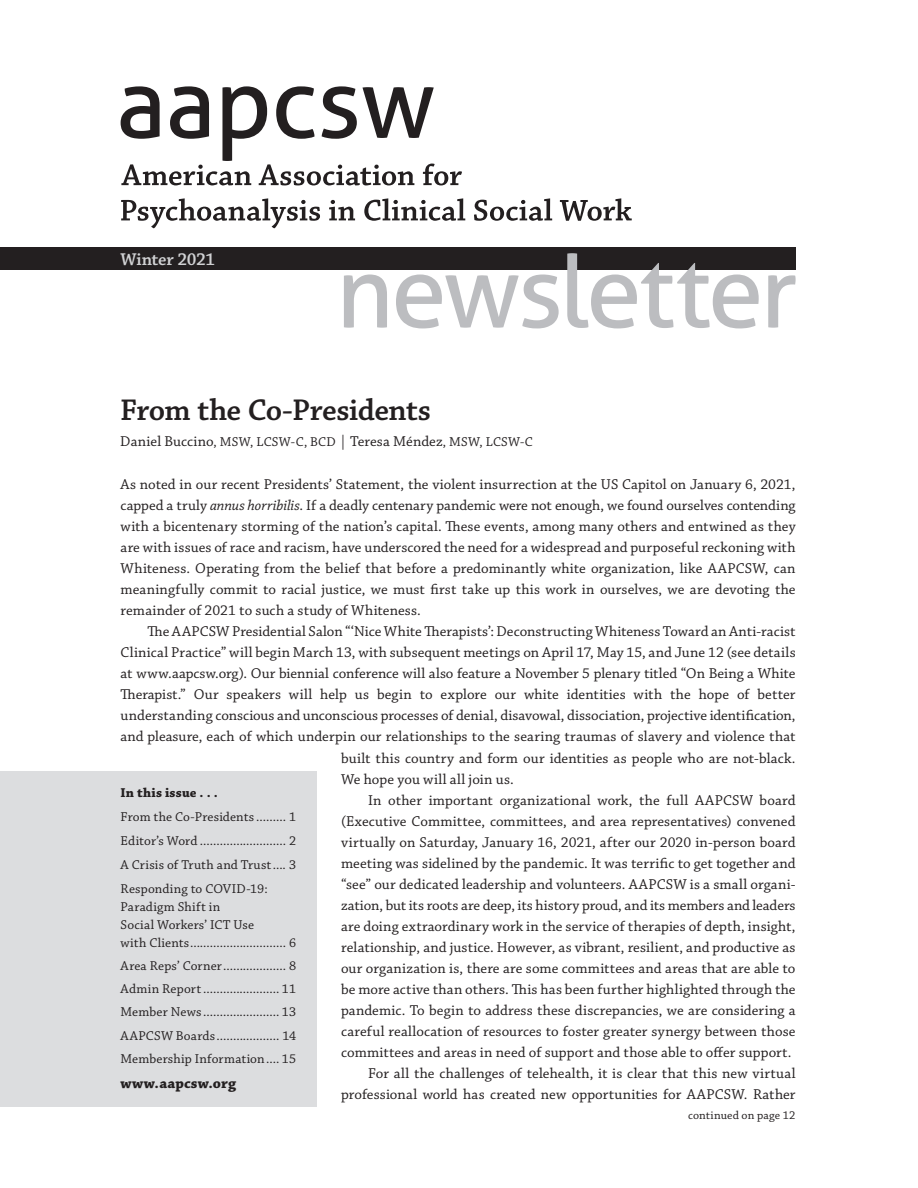
<style>
.page{position:relative;width:918px;height:1188px;background:#fff}
.page>*{position:absolute;margin:0;border:0;box-sizing:border-box;transform-origin:0 0}
.t1{font:600 31.5px "Chaparral Pro";letter-spacing:-.02em;color:#231f20}
.t2{font:600 18px "Chaparral Pro";letter-spacing:-.015em;color:#d1d2d4}
.t3{font:15px/21px "Chaparral Pro";letter-spacing:.005em;color:#231f20;text-align:justify}
.t4{font:700 15px "Chaparral Pro";letter-spacing:.01em;color:#231f20}
.t5{font:13.5px/23.2px "Chaparral Pro";letter-spacing:.01em;color:#231f20;text-align:justify}
.t6{font:700 13.5px "Chaparral Pro";letter-spacing:.015em;color:#231f20}
.t7{font:12px "Chaparral Pro";letter-spacing:.01em;color:#231f20}
.s1{font-size:13.5px}
.s2{font-style:italic}
</style>
<div class="page">
<svg style="left:121px;top:86px;width:341px;height:99px"></svg>
<svg style="left:121px;top:198px;width:511px;height:30px"></svg>
<div style="left:0;top:247px;width:796px;height:23px;background:#231f20"></div>
<div style="left:0;top:772px;width:316px;height:335px;background:#dcdddf"></div>
<svg style="left:344px;top:253px;width:452px;height:75px"></svg>
<p class="t2" style="left:121px;top:249px;width:96px">Winter 2021</p>
<h1 class="t1" style="left:120px;top:393px;width:312px">From the Co-Presidents</h1>
<p class="t3" style="left:120px;top:431px;width:414px">Daniel Buccino<span class="s1">, MSW, LCSW-C, BCD</span> | Teresa Méndez<span class="s1">, MSW, LCSW-C</span></p>
<p class="t3" style="left:121px;top:475px;width:677px">As noted in our recent Presidents’ Statement, the violent insurrection at the US Capitol on January 6, 2021, capped a truly <span class="s2">annus horribilis</span>. If a deadly centenary pandemic were not enough, we found ourselves contending with a bicentenary storming of the nation’s capital. These events, among many others and entwined as they are with issues of race and racism, have underscored the need for a widespread and purposeful reckoning with Whiteness. Operating from the belief that before a predominantly white organization, like AAPCSW, can meaningfully commit to racial justice, we must first take up this work in ourselves, we are devoting the remainder of 2021 to such a study of Whiteness.</p>
<p class="t3" style="left:148px;top:622px;width:649px">The AAPCSW Presidential Salon “‘Nice White Therapists’: Deconstructing Whiteness Toward an Anti-racist</p>
<p class="t3" style="left:121px;top:643px;width:677px">Clinical Practice” will begin March 13, with subsequent meetings on April 17, May 15, and June 12 (see details</p>
<p class="t3" style="left:121px;top:664px;width:676px">at www.aapcsw.org). Our biennial conference will also feature a November 5 plenary titled “On Being a White</p>
<p class="t3" style="left:121px;top:685px;width:676px">Therapist.” Our speakers will help us begin to explore our white identities with the hope of better</p>
<p class="t3" style="left:121px;top:706px;width:677px">understanding conscious and unconscious processes of denial, disavowal, dissociation, projective identification,</p>
<p class="t3" style="left:121px;top:727px;width:677px">and pleasure, each of which underpin our relationships to the searing traumas of slavery and violence that</p>
<p class="t3" style="left:341px;top:748px;width:456px">built this country and form our identities as people who are not-black.</p>
<p class="t3" style="left:341px;top:769px;width:174px">We hope you will all join us.</p>
<p class="t3" style="left:368px;top:790px;width:429px">In other important organizational work, the full AAPCSW board</p>
<p class="t3" style="left:341px;top:811px;width:456px">(Executive Committee, committees, and area representatives) convened</p>
<p class="t3" style="left:341px;top:832px;width:456px">virtually on Saturday, January 16, 2021, after our 2020 in-person board</p>
<p class="t3" style="left:341px;top:853px;width:456px">meeting was sidelined by the pandemic. It was terrific to get together and</p>
<p class="t3" style="left:341px;top:874px;width:456px">“see” our dedicated leadership and volunteers. AAPCSW is a small organi-</p>
<p class="t3" style="left:341px;top:895px;width:456px">zation, but its roots are deep, its history proud, and its members and leaders</p>
<p class="t3" style="left:341px;top:916px;width:456px">are doing extraordinary work in the service of therapies of depth, insight,</p>
<p class="t3" style="left:341px;top:937px;width:456px">relationship, and justice. However, as vibrant, resilient, and productive as</p>
<p class="t3" style="left:341px;top:958px;width:456px">our organization is, there are some committees and areas that are able to</p>
<p class="t3" style="left:341px;top:979px;width:456px">be more active than others. This has been further highlighted through the</p>
<p class="t3" style="left:341px;top:1000px;width:456px">pandemic. To begin to address these discrepancies, we are considering a</p>
<p class="t3" style="left:341px;top:1021px;width:456px">careful reallocation of resources to foster greater synergy between those</p>
<p class="t3" style="left:341px;top:1042px;width:452px">committees and areas in need of support and those able to offer support.</p>
<p class="t3" style="left:368px;top:1063px;width:429px">For all the challenges of telehealth, it is clear that this new virtual</p>
<p class="t3" style="left:341px;top:1084px;width:456px">professional world has created new opportunities for AAPCSW. Rather</p>
<p class="t6" style="left:121px;top:784px;width:99px">In this issue . . .</p>
<p class="t5" style="left:121px;top:805px;width:177px;line-height:24px">From the Co-Presidents ......... 1<br>Editor’s Word .......................... 2<br>A Crisis of Truth and Trust.... 3<br>Responding to COVID-19:</p>
<p class="t5" style="left:121px;top:898px;width:177px;line-height:18px;text-align:left">Paradigm Shift in<br>Social Workers’ ICT Use<br>with Clients............................. 6</p>
<p class="t5" style="left:121px;top:954px;width:177px">Area Reps’ Corner................... 8<br>Admin Report....................... 11<br>Member News ....................... 13<br>AAPCSW Boards................... 14<br>Membership Information.... 15</p>
<p class="t4" style="left:121px;top:1075px;width:117px">www.aapcsw.org</p>
<p class="t7" style="left:688px;top:1109px;width:109px">continued on page 12</p>
</div>
